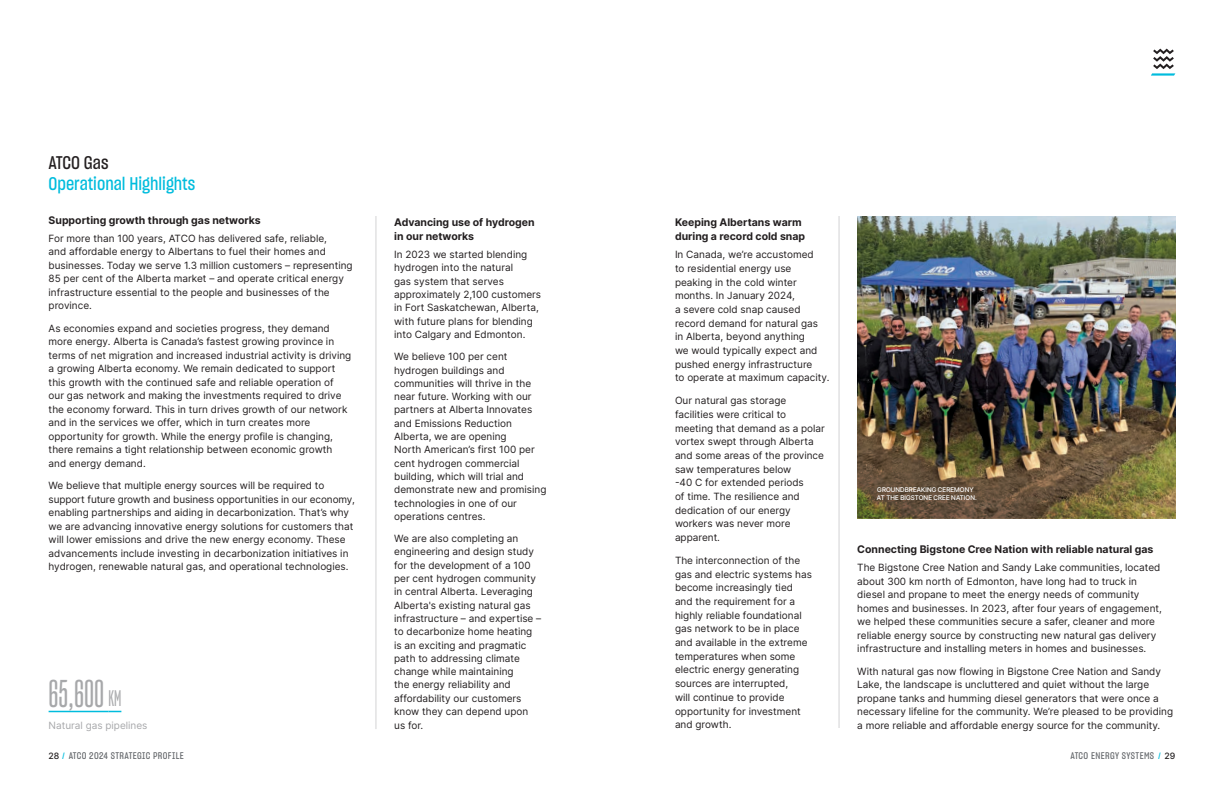
<style>
.page{position:relative;width:1224px;height:792px;background:#fff}
.page>*{position:absolute;margin:0;border:0;box-sizing:border-box;transform-origin:0 0}
.t1{font:38px "Sharp Grotesk Medium 10";color:#a7a8aa}
.t2{font:18px "Sharp Grotesk Medium 15";color:#00bcdd}
.t3{font:18px "Sharp Grotesk Medium 15";color:#231f20}
.t4{font:700 10.5px/14px "Inter";color:#231f20}
.t5{font:10px/13.3px "Inter";color:#231f20}
.t6{font:10px "Inter";color:#a7a8aa}
.t7{font:9.5px "Sharp Grotesk Medium 15";letter-spacing:.04em;color:#63666a}
.t8{font:500 6.5px/8px "Inter Tight";letter-spacing:.02em;color:#fff}
.s1{font-size:22.2px}
.s2{font-family:"Inter";font-weight:500;font-size:8.8px;color:#231f20}
.s3{font-size:9px;color:#00bcdd}
</style>
<div class="page">
<img style="left:857px;top:216px;width:318px;height:36px">
<svg style="left:1151px;top:49px;width:24px;height:27px"></svg>
<hr style="left:49px;top:711px;width:60px;height:1px;background:#00bcdd">
<svg style="left:109px;top:711px;width:12px;height:1px"></svg>
<hr style="left:376px;top:216px;width:1px;height:513px;background:#d3d3d4">
<hr style="left:839px;top:216px;width:1px;height:512px;background:#d3d3d4">
<img style="left:857px;top:252px;width:318px;height:266px">
<h2 class="t3" style="left:49px;top:150px;width:61px">ATCO Gas</h2>
<h2 class="t2" style="left:49px;top:171px;width:148px">Operational Highlights</h2>
<p class="t4" style="left:49px;top:213px;width:214px">Supporting growth through gas networks</p>
<p class="t5" style="left:49px;top:231px;width:306px">For more than 100 years, ATCO has delivered safe, reliable,<br>and affordable energy to Albertans to fuel their homes and businesses. Today we serve 1.3 million customers – representing 85 per cent of the Alberta market – and operate critical energy infrastructure essential to the people and businesses of the province.</p>
<p class="t5" style="left:49px;top:321px;width:304px">As economies expand and societies progress, they demand more energy. Alberta is Canada’s fastest growing province in terms of net migration and increased industrial activity is driving a growing Alberta economy. We remain dedicated to support this growth with the continued safe and reliable operation of our gas network and making the investments required to drive the economy forward. This in turn drives growth of our network and in the services we offer, which in turn creates more opportunity for growth. While the energy profile is changing, there remains a tight relationship between economic growth and energy demand.</p>
<p class="t5" style="left:49px;top:479px;width:308px">We believe that multiple energy sources will be required to support future growth and business opportunities in our economy, enabling partnerships and aiding in decarbonization. That’s why we are advancing innovative energy solutions for customers that will lower emissions and drive the new energy economy. These advancements include investing in decarbonization initiatives in hydrogen, renewable natural gas, and operational technologies.</p>
<h1 class="t1" style="left:49px;top:670px;width:74px">65,600 <span class="s1">KM</span></h1>
<p class="t6" style="left:49px;top:718px;width:100px">Natural gas pipelines</p>
<p class="t4" style="left:394px;top:215px;width:142px">Advancing use of hydrogen in our networks</p>
<p class="t5" style="left:394px;top:248px;width:148px">In 2023 we started blending hydrogen into the natural<br>gas system that serves approximately 2,100 customers in Fort Saskatchewan, Alberta, with future plans for blending into Calgary and Edmonton.</p>
<p class="t5" style="left:394px;top:350px;width:154px">We believe 100 per cent hydrogen buildings and communities will thrive in the near future. Working with our partners at Alberta Innovates and Emissions Reduction<br>Alberta, we are opening<br>North American’s first 100 per cent hydrogen commercial building, which will trial and demonstrate new and promising technologies in one of our operations centres.</p>
<p class="t5" style="left:394px;top:532px;width:149px">We are also completing an engineering and design study for the development of a 100 per cent hydrogen community in central Alberta. Leveraging<br>Alberta's existing natural gas infrastructure – and expertise – to decarbonize home heating is an exciting and pragmatic path to addressing climate change while maintaining<br>the energy reliability and affordability our customers know they can depend upon us for.</p>
<p class="t4" style="left:675px;top:215px;width:132px">Keeping Albertans warm during a record cold snap</p>
<p class="t5" style="left:675px;top:247px;width:156px;line-height:13.7px">In Canada, we’re accustomed<br>to residential energy use peaking in the cold winter months. In January 2024,<br>a severe cold snap caused record demand for natural gas<br>in Alberta, beyond anything<br>we would typically expect and pushed energy infrastructure<br>to operate at maximum capacity.</p>
<p class="t5" style="left:675px;top:393px;width:152px;line-height:13.7px">Our natural gas storage facilities were critical to meeting that demand as a polar vortex swept through Alberta and some areas of the province saw temperatures below<br>-40 C for extended periods<br>of time. The resilience and dedication of our energy workers was never more apparent.</p>
<p class="t5" style="left:675px;top:553px;width:138px;line-height:13.7px">The interconnection of the gas and electric systems has become increasingly tied and the requirement for a highly reliable foundational gas network to be in place and available in the extreme temperatures when some electric energy generating sources are interrupted,<br>will continue to provide opportunity for investment and growth.</p>
<p class="t8" style="left:877px;top:486px;width:101px">GROUNDBREAKING CEREMONY<br>AT THE BIGSTONE CREE NATION.</p>
<p class="t4" style="left:857px;top:542px;width:298px">Connecting Bigstone Cree Nation with reliable natural gas</p>
<p class="t5" style="left:857px;top:561px;width:306px">The Bigstone Cree Nation and Sandy Lake communities, located about 300 km north of Edmonton, have long had to truck in diesel and propane to meet the energy needs of community homes and businesses. In 2023, after four years of engagement, we helped these communities secure a safer, cleaner and more reliable energy source by constructing new natural gas delivery infrastructure and installing meters in homes and businesses.</p>
<p class="t5" style="left:857px;top:664px;width:317px">With natural gas now flowing in Bigstone Cree Nation and Sandy Lake, the landscape is uncluttered and quiet without the large propane tanks and humming diesel generators that were once a necessary lifeline for the community. We’re pleased to be providing a more reliable and affordable energy source for the community.</p>
<p class="t7" style="left:49px;top:749px;width:137px"><span class="s2">28</span> <span class="s3">/</span> ATCO 2024 STRATEGIC PROFILE</p>
<p class="t7" style="left:1071px;top:749px;width:106px">ATCO ENERGY SYSTEMS <span class="s3">/</span> <span class="s2">29</span></p>
</div>
